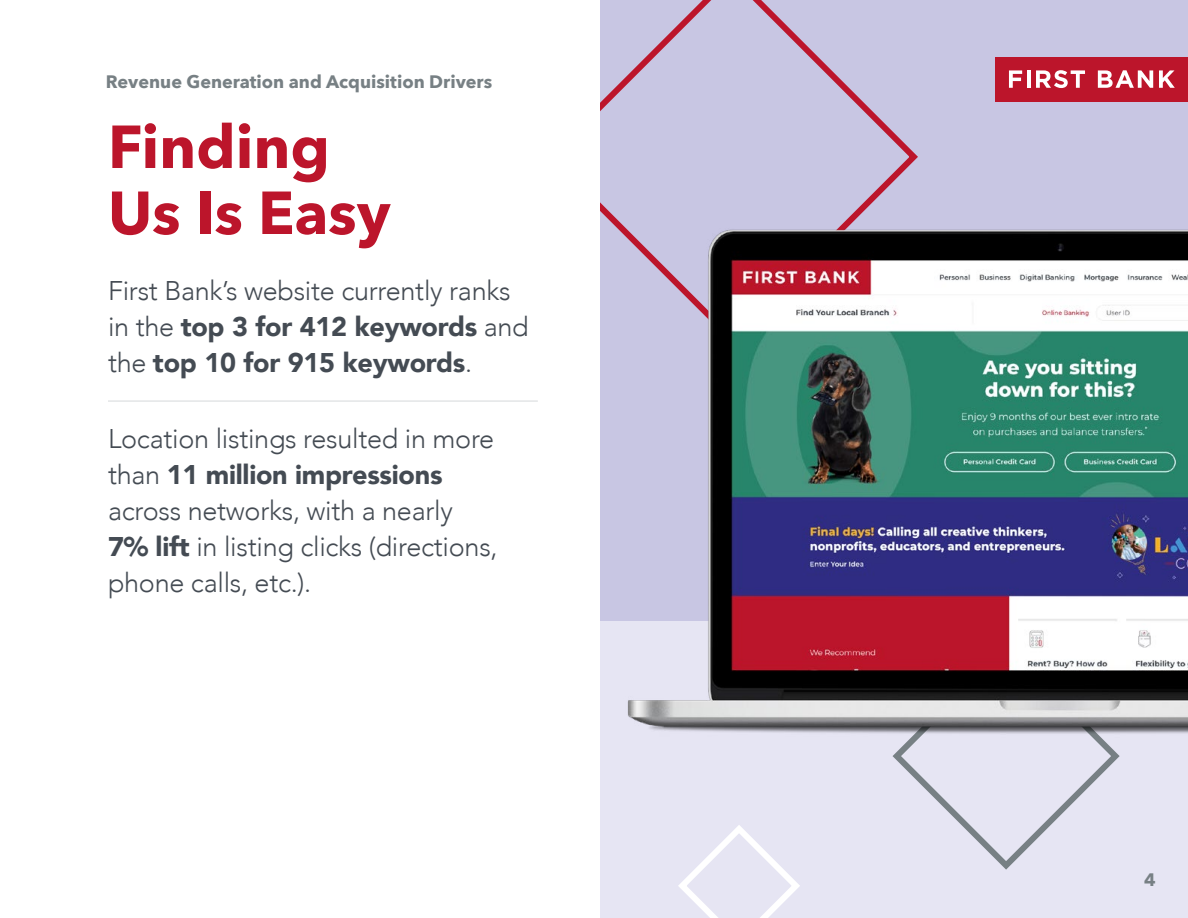
<style>
.page{position:relative;width:1188px;height:918px;background:#fff}
.page>*{position:absolute;margin:0;border:0;box-sizing:border-box;transform-origin:0 0}
.t1{font:700 60px/66px "Avenir Next";color:#bc152b}
.t2{font:300 27px/36px "Avenir";letter-spacing:-.01em;color:#444b53}
.t3{font:700 18px "Avenir Next";color:#778084}
.s1{font-weight:900}
</style>
<div class="page">
<div style="left:600px;top:0;width:322px;height:12px;background:#c8c6e3"></div>
<div style="left:600px;top:621px;width:588px;height:297px;background:#e6e5f3"></div>
<hr style="left:108px;top:401px;width:430px;height:1px;background:#d5d8da">
<svg style="left:934px;top:798px;width:144px;height:72px"></svg>
<svg style="left:678px;top:825px;width:122px;height:93px"></svg>
<img style="left:600px;top:12px;width:588px;height:786px">
<p class="t3" style="left:106px;top:66px;width:388px">Revenue Generation and Acquisition Drivers</p>
<h1 class="t1" style="left:108px;top:113px;width:284px">Finding<br>Us Is Easy</h1>
<p class="t2" style="left:108px;top:273px;width:422px">First Bank’s website currently ranks in the <span class="s1">top 3 for 412 keywords</span> and the <span class="s1">top 10 for 915 keywords</span>.</p>
<p class="t2" style="left:108px;top:421px;width:391px">Location listings resulted in more than <span class="s1">11 million impressions </span>across networks, with a nearly<br><span class="s1">7% lift</span> in listing clicks (directions, phone calls, etc.).</p>
<p class="t3" style="left:1144px;top:864px;width:13px">4</p>
</div>
